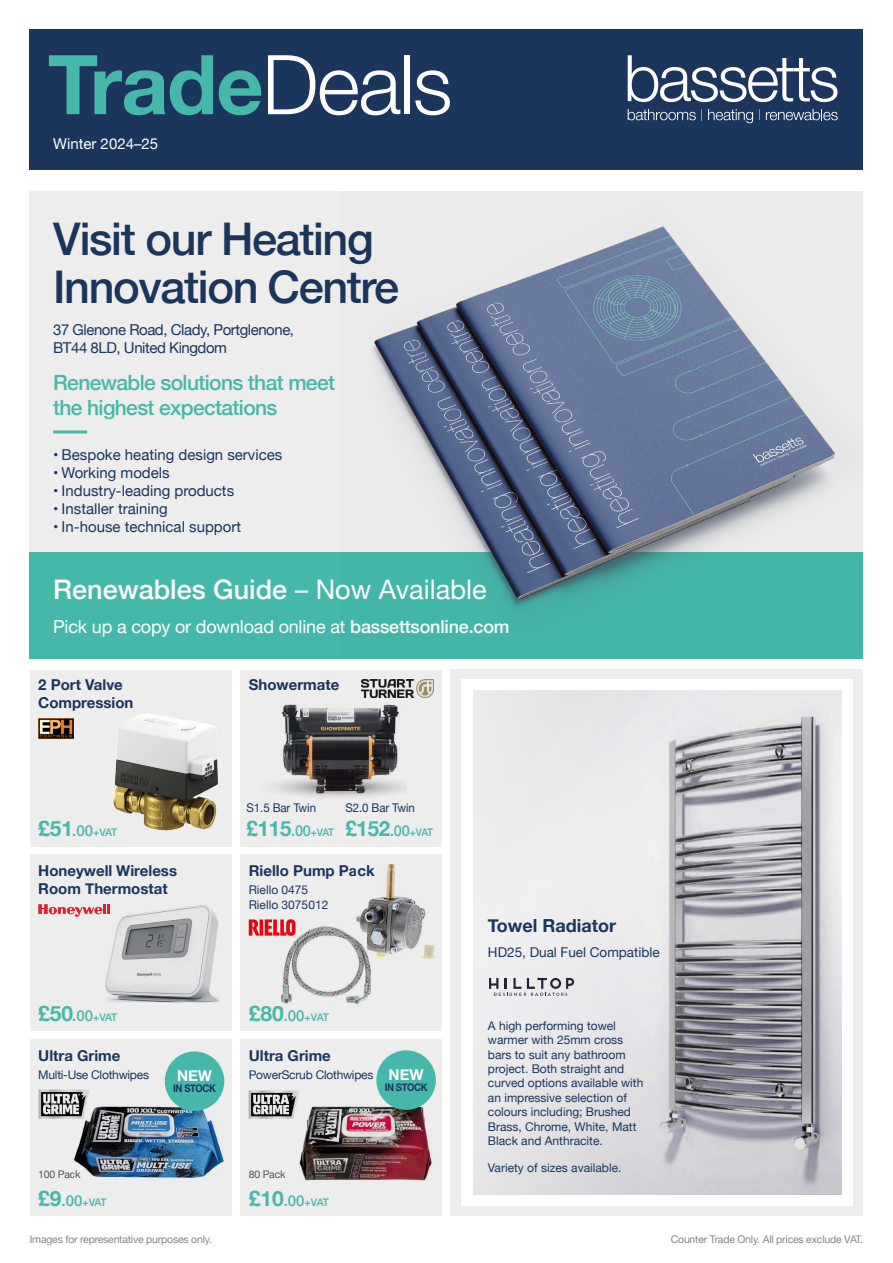
<style>
.page{position:relative;width:893px;height:1263px;background:#fff}
.page>*{position:absolute;margin:0;border:0;box-sizing:border-box;transform-origin:0 0}
.t1{font:700 82.5px "Helvetica Neue";letter-spacing:-.015em;color:#46b8a9}
.t2{font:500 45px/48px "Helvetica Neue";letter-spacing:-.03em;color:#1b355d}
.t3{font:500 27px "Helvetica Neue";color:#fff}
.t4{font:500 21px/25.2px "Helvetica Neue";letter-spacing:-.03em;color:#46b8a9}
.t5{font:700 21px "Helvetica Neue";letter-spacing:-.01em;color:#46b8a9}
.t6{font:18px "Helvetica Neue";letter-spacing:-.01em;color:#fff}
.t7{font:700 18px "Helvetica Neue";color:#1b355d}
.t8{font:15px "Helvetica Neue";color:#1b355d}
.t9{font:700 15px/18px "Helvetica Neue";color:#1b355d}
.t10{font:15px/18px "Helvetica Neue";letter-spacing:-.03em;color:#1b355d}
.t11{font:15px "Helvetica Neue";color:#fff}
.t12{font:700 15px "Helvetica Neue";color:#fff}
.t13{font:13.5px "Helvetica Neue";color:#1b355d}
.t14{font:12px/14.4px "Helvetica Neue";color:#1b355d}
.t15{font:12px "Helvetica Neue";letter-spacing:-.02em;color:#1b355d}
.t16{font:12px "Helvetica Neue";color:#1b355d;scale:.96 1}
.t17{font:10.5px "Helvetica Neue";letter-spacing:-.02em;color:#878787}
.t18{font:500 10.5px "Helvetica Neue";letter-spacing:-.075em;color:#46b8a9}
.t19{font:700 10.5px "Helvetica Neue";letter-spacing:-.04em;color:#1b355d;scale:.9 1}
.t20{font:10.5px "Helvetica Neue";letter-spacing:-.02em;color:#575756}
.s1{font-weight:300;color:#fff}
.s2{font-weight:400}
.s3{font-weight:500}
.s4{font-weight:700;font-size:21px}
.s5{font-size:15px}
.s6{font-weight:500;font-size:15px}
.s7{font-weight:500;font-size:10.5px}
</style>
<div class="page">
<div style="left:451px;top:670px;width:412px;height:546px;background:#ededed"></div>
<div style="left:30px;top:191px;width:833px;height:468px;background:#ededed"></div>
<div style="left:461px;top:679px;width:392px;height:526px;background:#fff"></div>
<img style="left:473px;top:690px;width:369px;height:505px">
<div style="left:30px;top:553px;width:833px;height:106px;background:#46b8a9"></div>
<img style="left:341px;top:226px;width:522px;height:384px">
<div style="left:30px;top:30px;width:833px;height:140px;background:#1b355d"></div>
<svg style="left:628px;top:55px;width:209px;height:47px"></svg>
<svg style="left:628px;top:109px;width:74px;height:11px"></svg>
<svg style="left:708px;top:109px;width:45px;height:14px"></svg>
<svg style="left:766px;top:109px;width:72px;height:11px"></svg>
<svg style="left:30px;top:670px;width:202px;height:176px;background:#dbd9d6"></svg>
<div style="left:240px;top:670px;width:202px;height:176px;background:#ededed"></div>
<div style="left:30px;top:855px;width:202px;height:176px;background:#ededed"></div>
<div style="left:30px;top:1040px;width:202px;height:176px;background:#ededed"></div>
<div style="left:240px;top:1040px;width:202px;height:176px;background:#ededed"></div>
<img style="left:38px;top:1090px;width:51px;height:28px">
<img style="left:249px;top:1090px;width:50px;height:29px">
<div style="left:240px;top:855px;width:202px;height:176px;background:#ededed"></div>
<hr style="left:53px;top:430px;width:34px;height:3px;background:#46b8a9">
<img style="left:105px;top:905px;width:115px;height:97px">
<img style="left:38px;top:719px;width:36px;height:20px">
<svg style="left:38px;top:904px;width:72px;height:13px"></svg>
<img style="left:113px;top:713px;width:36px;height:101px">
<img style="left:74px;top:1105px;width:150px;height:73px">
<img style="left:300px;top:1105px;width:132px;height:76px">
<img style="left:281px;top:926px;width:89px;height:78px">
<img style="left:274px;top:697px;width:133px;height:100px">
<img style="left:361px;top:679px;width:73px;height:18px">
<svg style="left:249px;top:919px;width:47px;height:17px"></svg>
<svg style="left:489px;top:978px;width:85px;height:18px;background:#bab9bf"></svg>
<img style="left:354px;top:865px;width:82px;height:94px">
<div style="left:165px;top:1051px;width:59px;height:60px;background:#46b8a9;border-radius:50%"></div>
<div style="left:376px;top:1050px;width:60px;height:60px;background:#46b8a9;border-radius:50%"></div>
<p class="t1" style="left:48px;top:20px;width:406px">Trade<span class="s1">Deals</span></p>
<p class="t11" style="left:53px;top:133px;width:107px">Winter 2024–25</p>
<p class="t2" style="left:53px;top:212px;width:348px">Visit our Heating<br>Innovation Centre</p>
<p class="t10" style="left:53px;top:322px;width:242px">37 Glenone Road, Clady, Portglenone,<br>BT44 8LD, United Kingdom</p>
<p class="t4" style="left:53px;top:368px;width:283px">Renewable solutions that meet the highest expectations</p>
<p class="t8" style="left:53px;top:443px;width:231px">• Bespoke heating design services</p>
<p class="t8" style="left:53px;top:461px;width:118px">• Working models</p>
<p class="t8" style="left:53px;top:479px;width:183px">• Industry-leading products</p>
<p class="t8" style="left:53px;top:497px;width:116px">• Installer training</p>
<p class="t8" style="left:53px;top:515px;width:189px">• In-house technical support</p>
<p class="t3" style="left:53px;top:567px;width:435px">Renewables Guide <span class="s2">– Now Available</span></p>
<p class="t6" style="left:53px;top:613px;width:458px">Pick up a copy or download online at <span class="s3">bassettsonline.com</span></p>
<p class="t9" style="left:38px;top:676px;width:97px">2 Port Valve<br>Compression</p>
<p class="t9" style="left:249px;top:676px;width:92px">Showermate</p>
<p class="t16" style="left:247px;top:799px;width:74px">S1.5 Bar Twin</p>
<p class="t16" style="left:346px;top:799px;width:74px">S2.0 Bar Twin</p>
<p class="t18" style="left:38px;top:823px;width:81px"><span class="s4">£51</span><span class="s5">.00</span>+VAT</p>
<p class="t5" style="left:247px;top:812px;width:89px">£115<span class="s6">.00</span><span class="s7">+VAT</span></p>
<p class="t5" style="left:346px;top:812px;width:89px">£152<span class="s6">.00</span><span class="s7">+VAT</span></p>
<p class="t9" style="left:38px;top:862px;width:140px">Honeywell Wireless</p>
<p class="t9" style="left:38px;top:880px;width:131px">Room Thermostat</p>
<p class="t9" style="left:249px;top:862px;width:128px">Riello Pump Pack</p>
<p class="t14" style="left:249px;top:883px;width:61px">Riello 0475</p>
<p class="t14" style="left:249px;top:898px;width:81px">Riello 3075012</p>
<p class="t18" style="left:38px;top:1008px;width:81px"><span class="s4">£50</span><span class="s5">.00</span>+VAT</p>
<p class="t18" style="left:249px;top:1008px;width:82px"><span class="s4">£80</span><span class="s5">.00</span>+VAT</p>
<p class="t9" style="left:38px;top:1046px;width:84px">Ultra Grime</p>
<p class="t15" style="left:38px;top:1066px;width:112px">Multi-Use Clothwipes</p>
<p class="t12" style="left:177px;top:1064px;width:36px">NEW</p>
<p class="t19" style="left:173px;top:1080px;width:49px">IN STOCK</p>
<p class="t9" style="left:249px;top:1046px;width:84px">Ultra Grime</p>
<p class="t15" style="left:249px;top:1066px;width:126px">PowerScrub Clothwipes</p>
<p class="t12" style="left:389px;top:1063px;width:36px">NEW</p>
<p class="t19" style="left:385px;top:1079px;width:49px">IN STOCK</p>
<p class="t20" style="left:38px;top:1167px;width:44px">100 Pack</p>
<p class="t20" style="left:249px;top:1167px;width:38px">80 Pack</p>
<p class="t18" style="left:38px;top:1193px;width:70px"><span class="s4">£9</span><span class="s5">.00</span>+VAT</p>
<p class="t18" style="left:249px;top:1193px;width:82px"><span class="s4">£10</span><span class="s5">.00</span>+VAT</p>
<p class="t7" style="left:488px;top:911px;width:130px">Towel Radiator</p>
<p class="t13" style="left:488px;top:942px;width:173px">HD25, Dual Fuel Compatible</p>
<p class="t14" style="left:488px;top:1019px;width:157px">A high performing towel warmer with 25mm cross bars to suit any bathroom project. Both straight and curved options available with an impressive selection of colours including; Brushed<br>Brass, Chrome, White, Matt<br>Black and Anthracite.</p>
<p class="t14" style="left:488px;top:1161px;width:135px">Variety of sizes available.</p>
<p class="t17" style="left:30px;top:1232px;width:184px">Images for representative purposes only.</p>
<p class="t17" style="left:671px;top:1232px;width:194px">Counter Trade Only. All prices exclude VAT.</p>
</div>
